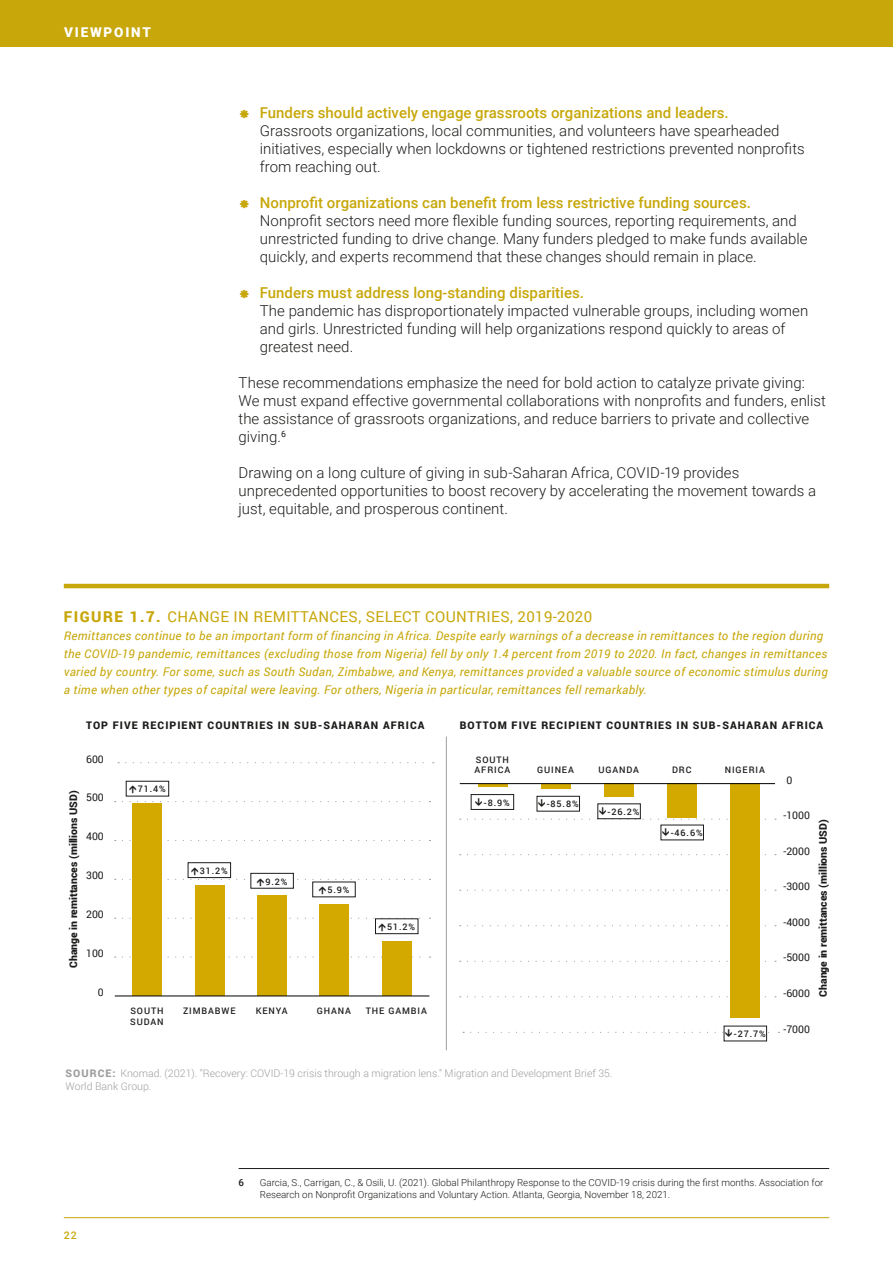
<style>
.page{position:relative;width:893px;height:1263px;background:#fff}
.page>*{position:absolute;margin:0;border:0;box-sizing:border-box;transform-origin:0 0}
.CH_1_Testo_elenco{font:300 15px/18px "Roboto";color:#1d1d1b}
.Testo{font:300 15px/18px "Roboto";color:#1d1d1b}
.t1{font:500 15px "Roboto";color:#c7a70a}
.t2{font:15px "Roboto";letter-spacing:.025em;color:#c7a70a}
.t3{font:900 13.5px "Roboto";letter-spacing:.135em;color:#fff}
.t4{font:italic 12px/18px "Roboto";letter-spacing:.025em;color:#c7a70a}
.t5{font:300 10.5px/12.6px "Roboto";color:#9e9e9d}
.t6{font:900 10.5px "Roboto";letter-spacing:.1em;color:#1c1c1b}
.t7{font:900 10.5px "Roboto";color:#1c1c1b}
.t8{font:10.5px "Roboto";color:#1c1c1b}
.t9{font:500 10.5px "Roboto";color:#c7a70a}
.CH_1_Note_chiusura{font:300 9.75px/11.7px "Roboto";color:#1d1d1b}
.CH_1_Note_chiusura-2{font:500 9.75px "Roboto";color:#1d1d1b}
.t10{font:500 9px/10.5px "Roboto";letter-spacing:.1em;color:#1c1c1b}
.s1{font-weight:900}
</style>
<div class="page">
<div style="left:0;top:0;width:893px;height:47px;background:#c7a70a"></div>
<hr style="left:64px;top:1217px;width:765px;height:1px;background:#c7a70a">
<hr style="left:239px;top:1168px;width:590px;height:1px;background:#1d1d1b">
<hr style="left:64px;top:584px;width:765px;height:4px;background:#c7a70a">
<svg style="left:122px;top:956px;width:308px;height:2px"></svg>
<svg style="left:122px;top:840px;width:308px;height:1px"></svg>
<svg style="left:122px;top:801px;width:308px;height:1px"></svg>
<svg style="left:126px;top:762px;width:308px;height:1px"></svg>
<hr style="left:446px;top:736px;width:1px;height:314px;background:#9e9e9d">
<div style="left:133px;top:804px;width:29px;height:192px;background:#d3a900"></div>
<div style="left:195px;top:885px;width:30px;height:111px;background:#d3a900"></div>
<div style="left:257px;top:895px;width:30px;height:101px;background:#d3a900"></div>
<div style="left:320px;top:904px;width:29px;height:92px;background:#d3a900"></div>
<div style="left:382px;top:942px;width:30px;height:54px;background:#d3a900"></div>
<hr style="left:115px;top:995px;width:314px;height:1px;background:#000">
<svg style="left:467px;top:854px;width:309px;height:1px"></svg>
<svg style="left:467px;top:890px;width:309px;height:1px"></svg>
<svg style="left:467px;top:925px;width:309px;height:1px"></svg>
<svg style="left:467px;top:961px;width:309px;height:1px"></svg>
<svg style="left:467px;top:996px;width:309px;height:1px"></svg>
<hr style="left:478px;top:784px;width:30px;height:2px;background:#d3a900">
<svg style="left:541px;top:784px;width:30px;height:4px"></svg>
<div style="left:604px;top:784px;width:30px;height:13px;background:#d3a900"></div>
<div style="left:667px;top:784px;width:30px;height:34px;background:#d3a900"></div>
<div style="left:730px;top:784px;width:30px;height:234px;background:#d3a900"></div>
<hr style="left:460px;top:783px;width:315px;height:1px;background:#000">
<div style="left:471px;top:794px;width:43px;height:16px;border:1px solid #1c1c1b"></div>
<div style="left:537px;top:796px;width:43px;height:15px;border:1px solid #1c1c1b"></div>
<div style="left:188px;top:862px;width:43px;height:16px;border:1px solid #1c1c1b"></div>
<div style="left:375px;top:918px;width:43px;height:16px;border:1px solid #1c1c1b"></div>
<svg style="left:467px;top:798px;width:309px;height:22px"></svg>
<svg style="left:471px;top:1029px;width:308px;height:8px"></svg>
<svg style="left:122px;top:867px;width:308px;height:27px"></svg>
<svg style="left:122px;top:918px;width:308px;height:13px"></svg>
<p class="t3" style="left:64px;top:23px;width:89px">VIEWPOINT</p>
<p class="t1" style="left:239px;top:102px;width:492px"><span class="s1">⁕</span> Funders should actively engage grassroots organizations and leaders.</p>
<p class="CH_1_Testo_elenco" style="left:260px;top:121px;width:546px">Grassroots organizations, local communities, and volunteers have spearheaded initiatives, especially when lockdowns or tightened restrictions prevented nonprofits from reaching out.</p>
<p class="t1" style="left:239px;top:192px;width:514px"><span class="s1">⁕</span> Nonprofit organizations can benefit from less restrictive funding sources.</p>
<p class="CH_1_Testo_elenco" style="left:260px;top:211px;width:549px">Nonprofit sectors need more flexible funding sources, reporting requirements, and unrestricted funding to drive change. Many funders pledged to make funds available quickly, and experts recommend that these changes should remain in place.</p>
<p class="t1" style="left:239px;top:282px;width:347px"><span class="s1">⁕</span> Funders must address long-standing disparities.</p>
<p class="CH_1_Testo_elenco" style="left:260px;top:301px;width:550px">The pandemic has disproportionately impacted vulnerable groups, including women and girls. Unrestricted funding will help organizations respond quickly to areas of greatest need.</p>
<p class="Testo" style="left:239px;top:373px;width:589px">These recommendations emphasize the need for bold action to catalyze private giving:<br>We must expand effective governmental collaborations with nonprofits and funders, enlist the assistance of grassroots organizations, and reduce barriers to private and collective giving.<sup>6</sup></p>
<p class="Testo" style="left:239px;top:463px;width:579px">Drawing on a long culture of giving in sub-Saharan Africa, COVID-19 provides unprecedented opportunities to boost recovery by accelerating the movement towards a just, equitable, and prosperous continent.</p>
<p class="t2" style="left:64px;top:606px;width:530px"><span class="s1">FIGURE 1.7.</span> CHANGE IN REMITTANCES, SELECT COUNTRIES, 2019-2020</p>
<p class="t4" style="left:64px;top:626px;width:765px">Remittances continue to be an important form of financing in Africa. Despite early warnings of a decrease in remittances to the region during the COVID-19 pandemic, remittances (excluding those from Nigeria) fell by only 1.4 percent from 2019 to 2020. In fact, changes in remittances varied by country. For some, such as South Sudan, Zimbabwe, and Kenya, remittances provided a valuable source of economic stimulus during a time when other types of capital were leaving. For others, Nigeria in particular, remittances fell remarkably.</p>
<p class="t6" style="left:86px;top:718px;width:340px">TOP FIVE RECIPIENT COUNTRIES IN SUB-SAHARAN AFRICA</p>
<p class="t6" style="left:460px;top:718px;width:365px">BOTTOM FIVE RECIPIENT COUNTRIES IN SUB-SAHARAN AFRICA</p>
<p class="t8" style="left:86px;top:751px;width:19px">600</p>
<p class="t7" style="left:66px;top:968px;width:179px;rotate:-90deg">Change in remittances (millions USD)</p>
<p class="t8" style="left:86px;top:790px;width:19px">500</p>
<p class="t8" style="left:86px;top:829px;width:19px">400</p>
<p class="t8" style="left:86px;top:868px;width:19px">300</p>
<p class="t8" style="left:86px;top:907px;width:19px">200</p>
<p class="t8" style="left:86px;top:946px;width:19px">100</p>
<p class="t8" style="left:98px;top:985px;width:7px">0</p>
<p class="t10" style="left:138px;top:783px;width:30px">71.4%</p>
<p class="t10" style="left:200px;top:865px;width:30px">31.2%</p>
<p class="t10" style="left:266px;top:876px;width:24px">9.2%</p>
<p class="t10" style="left:327px;top:884px;width:24px">5.9%</p>
<p class="t10" style="left:387px;top:921px;width:30px">51.2%</p>
<p class="t10" style="left:130px;top:1005px;width:35px">SOUTH<br>SUDAN</p>
<p class="t10" style="left:183px;top:1005px;width:54px">ZIMBABWE</p>
<p class="t10" style="left:256px;top:1005px;width:33px">KENYA</p>
<p class="t10" style="left:317px;top:1005px;width:36px">GHANA</p>
<p class="t10" style="left:366px;top:1005px;width:63px">THE GAMBIA</p>
<p class="t10" style="left:475px;top:754px;width:37px">SOUTH<br>AFRICA</p>
<p class="t10" style="left:537px;top:764px;width:38px">GUINEA</p>
<p class="t10" style="left:598px;top:764px;width:42px">UGANDA</p>
<p class="t10" style="left:672px;top:764px;width:21px">DRC</p>
<p class="t10" style="left:725px;top:764px;width:42px">NIGERIA</p>
<p class="t10" style="left:484px;top:797px;width:27px">-8.9%</p>
<p class="t10" style="left:547px;top:799px;width:33px">-85.8%</p>
<p class="t10" style="left:608px;top:806px;width:33px">-26.2%</p>
<p class="t10" style="left:671px;top:827px;width:33px">-46.6%</p>
<p class="t10" style="left:734px;top:1028px;width:33px">-27.7%</p>
<p class="t5" style="left:66px;top:1067px;width:548px"><span class="s1">SOURCE:</span> Knomad. (2021). "Recovery: COVID-19 crisis through a migration lens." Migration and Development Brief 35.<br>World Bank Group.</p>
<p class="t8" style="left:786px;top:772px;width:7px">0</p>
<p class="t8" style="left:783px;top:808px;width:28px">-1000</p>
<p class="t8" style="left:783px;top:844px;width:28px">-2000</p>
<p class="t8" style="left:783px;top:879px;width:28px">-3000</p>
<p class="t8" style="left:783px;top:915px;width:28px">-4000</p>
<p class="t8" style="left:783px;top:950px;width:28px">-5000</p>
<p class="t8" style="left:783px;top:986px;width:28px">-6000</p>
<p class="t7" style="left:816px;top:997px;width:179px;rotate:-90deg">Change in remittances (millions USD)</p>
<p class="t8" style="left:783px;top:1021px;width:28px">-7000</p>
<p class="t9" style="left:64px;top:1228px;width:14px">22</p>
<p class="CH_1_Note_chiusura-2" style="left:239px;top:1176px;width:7px">6</p>
<p class="CH_1_Note_chiusura" style="left:260px;top:1176px;width:565px">Garcia, S., Carrigan, C., &amp; Osili, U. (2021). Global Philanthropy Response to the COVID-19 crisis during the first months. Association for<br>Research on Nonprofit Organizations and Voluntary Action. Atlanta, Georgia, November 18, 2021.</p>
</div>
